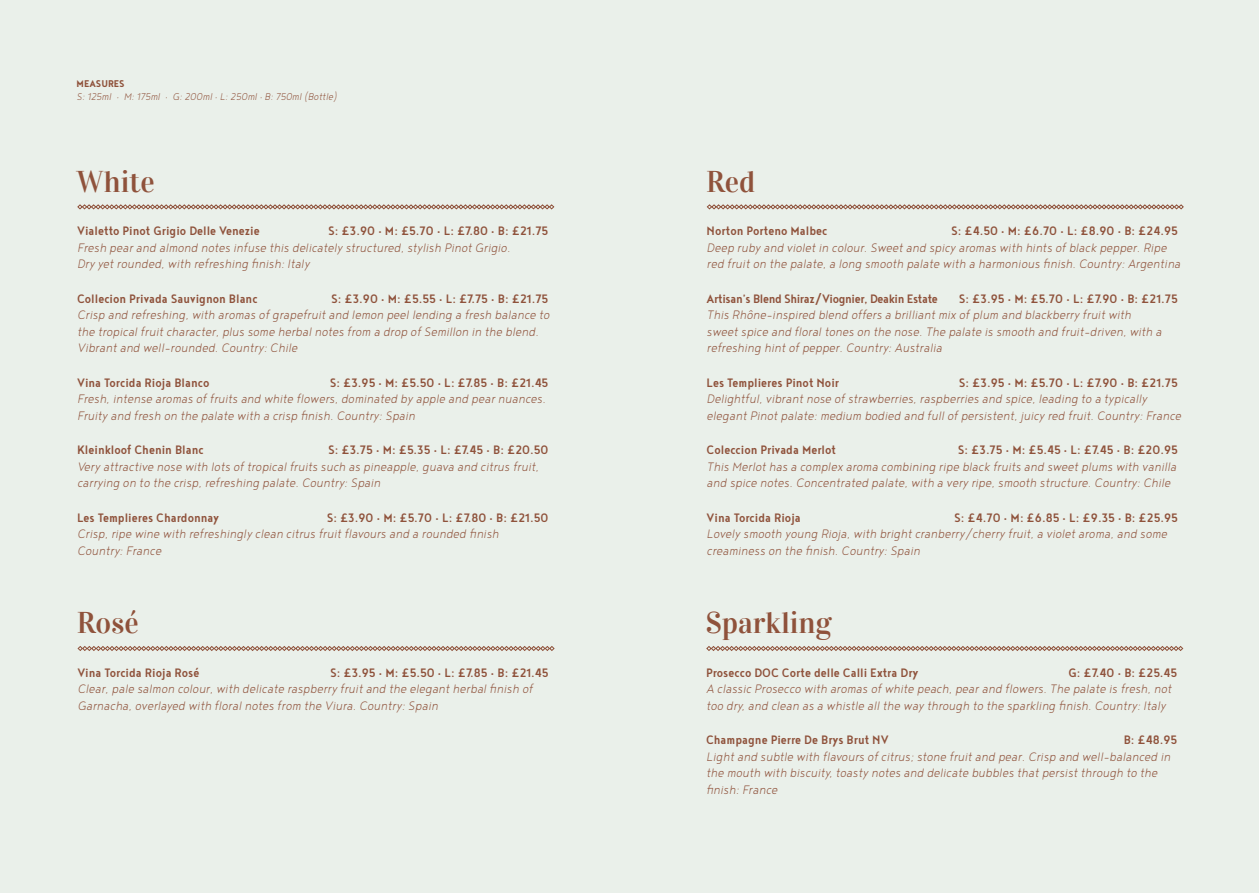
<style>
.page{position:relative;width:1259px;height:893px;background:#eaf0ea}
.page>*{position:absolute;margin:0;border:0;box-sizing:border-box;transform-origin:0 0}
.t1{font:30px "Vidaloka";color:#8f523b}
.t2{font:italic 300 15px/16.5px "Noyh Slim";color:#8f523b}
.t3{font:500 15px "Noyh Slim";color:#8f523b}
.t4{font:500 15px "Noyh Slim";letter-spacing:-.025em;color:#8f523b}
.t5{font:italic 300 12px "Noyh Slim";color:#8f523b}
.t6{font:700 12px "Noyh Slim";color:#8f523b}
</style>
<div class="page">
<svg style="left:77px;top:204px;width:477px;height:5px"></svg>
<svg style="left:707px;top:204px;width:476px;height:5px"></svg>
<svg style="left:706px;top:646px;width:477px;height:5px"></svg>
<svg style="left:78px;top:646px;width:476px;height:5px"></svg>
<p class="t6" style="left:77px;top:76px;width:50px">MEASURES</p>
<p class="t5" style="left:77px;top:90px;width:262px">S: 125ml • M: 175ml • G: 200ml • L: 250ml • B: 750ml (Bottle)</p>
<p class="t1" style="left:77px;top:163px;width:80px">White</p>
<p class="t1" style="left:706px;top:163px;width:51px">Red</p>
<p class="t3" style="left:77px;top:222px;width:184px">Vialetto Pinot Grigio Delle Venezie</p>
<p class="t3" style="left:328px;top:222px;width:221px">S: £3.90 • M: £5.70 • L: £7.80 • B: £21.75</p>
<p class="t2" style="left:77px;top:239px;width:435px">Fresh pear and almond notes infuse this delicately structured, stylish Pinot Grigio.</p>
<p class="t2" style="left:77px;top:255px;width:234px">Dry yet rounded, with refreshing finish: Italy</p>
<p class="t3" style="left:77px;top:290px;width:182px">Collecion Privada Sauvignon Blanc</p>
<p class="t3" style="left:331px;top:290px;width:218px">S: £3.90 • M: £5.55 • L: £7.75 • B: £21.75</p>
<p class="t2" style="left:77px;top:306px;width:474px">Crisp and refreshing, with aromas of grapefruit and lemon peel lending a fresh balance to the tropical fruit character, plus some herbal notes from a drop of Semillon in the blend.<br>Vibrant and well-rounded. Country: Chile</p>
<p class="t3" style="left:77px;top:374px;width:134px">Vina Torcida Rioja Blanco</p>
<p class="t3" style="left:330px;top:374px;width:220px">S: £3.95 • M: £5.50 • L: £7.85 • B: £21.45</p>
<p class="t2" style="left:77px;top:390px;width:470px">Fresh, intense aromas of fruits and white flowers, dominated by apple and pear nuances.<br>Fruity and fresh on the palate with a crisp finish. Country: Spain</p>
<p class="t3" style="left:77px;top:441px;width:128px">Kleinkloof Chenin Blanc</p>
<p class="t3" style="left:328px;top:441px;width:222px">S: £3.75 • M: £5.35 • L: £7.45 • B: £20.50</p>
<p class="t2" style="left:77px;top:458px;width:463px">Very attractive nose with lots of tropical fruits such as pineapple, guava and citrus fruit, carrying on to the crisp, refreshing palate. Country: Spain</p>
<p class="t3" style="left:77px;top:509px;width:144px">Les Templieres Chardonnay</p>
<p class="t3" style="left:327px;top:509px;width:223px">S: £3.90 • M: £5.70 • L: £7.80 • B: £21.50</p>
<p class="t2" style="left:77px;top:525px;width:423px">Crisp, ripe wine with refreshingly clean citrus fruit flavours and a rounded finish</p>
<p class="t2" style="left:77px;top:542px;width:86px">Country: France</p>
<p class="t3" style="left:706px;top:222px;width:122px">Norton Porteno Malbec</p>
<p class="t3" style="left:951px;top:222px;width:228px">S: £4.50 • M: £6.70 • L: £8.90 • B: £24.95</p>
<p class="t2" style="left:706px;top:239px;width:475px">Deep ruby and violet in colour. Sweet and spicy aromas with hints of black pepper. Ripe red fruit on the palate, a long smooth palate with a harmonious finish. Country: Argentina</p>
<p class="t4" style="left:706px;top:290px;width:233px">Artisan’s Blend Shiraz/Viognier, Deakin Estate</p>
<p class="t3" style="left:959px;top:290px;width:220px">S: £3.95 • M: £5.70 • L: £7.90 • B: £21.75</p>
<p class="t2" style="left:706px;top:306px;width:457px">This Rhône-inspired blend offers a brilliant mix of plum and blackberry fruit with sweet spice and floral tones on the nose. The palate is smooth and fruit-driven, with a refreshing hint of pepper. Country: Australia</p>
<p class="t3" style="left:706px;top:374px;width:134px">Les Templieres Pinot Noir</p>
<p class="t3" style="left:959px;top:374px;width:220px">S: £3.95 • M: £5.70 • L: £7.90 • B: £21.75</p>
<p class="t2" style="left:706px;top:390px;width:476px">Delightful, vibrant nose of strawberries, raspberries and spice, leading to a typically elegant Pinot palate: medium bodied and full of persistent, juicy red fruit. Country: France</p>
<p class="t3" style="left:706px;top:441px;width:131px">Coleccion Privada Merlot</p>
<p class="t3" style="left:958px;top:441px;width:221px">S: £3.75 • M: £5.45 • L: £7.45 • B: £20.95</p>
<p class="t2" style="left:706px;top:458px;width:471px">This Merlot has a complex aroma combining ripe black fruits and sweet plums with vanilla and spice notes. Concentrated palate, with a very ripe, smooth structure. Country: Chile</p>
<p class="t3" style="left:706px;top:509px;width:96px">Vina Torcida Rioja</p>
<p class="t3" style="left:954px;top:509px;width:225px">S: £4.70 • M: £6.85 • L: £9.35 • B: £25.95</p>
<p class="t2" style="left:706px;top:525px;width:462px">Lovely smooth young Rioja, with bright cranberry/cherry fruit, a violet aroma, and some creaminess on the finish. Country: Spain</p>
<p class="t1" style="left:77px;top:605px;width:64px">Rosé</p>
<p class="t1" style="left:705px;top:605px;width:128px">Sparkling</p>
<p class="t3" style="left:77px;top:664px;width:124px">Vina Torcida Rioja Rosé</p>
<p class="t3" style="left:330px;top:664px;width:220px">S: £3.95 • M: £5.50 • L: £7.85 • B: £21.45</p>
<p class="t2" style="left:77px;top:680px;width:457px">Clear, pale salmon colour, with delicate raspberry fruit and the elegant herbal finish of<br>Garnacha, overlayed with floral notes from the Viura. Country: Spain</p>
<p class="t3" style="left:706px;top:664px;width:214px">Prosecco DOC Corte delle Calli Extra Dry</p>
<p class="t3" style="left:1068px;top:664px;width:110px">G: £7.40 • B: £25.45</p>
<p class="t2" style="left:706px;top:680px;width:467px">A classic Prosecco with aromas of white peach, pear and flowers. The palate is fresh, not too dry, and clean as a whistle all the way through to the sparkling finish. Country: Italy</p>
<p class="t3" style="left:706px;top:731px;width:184px">Champagne Pierre De Brys Brut NV</p>
<p class="t3" style="left:1123px;top:731px;width:55px">B: £48.95</p>
<p class="t2" style="left:706px;top:748px;width:466px">Light and subtle with flavours of citrus; stone fruit and pear. Crisp and well-balanced in the mouth with biscuity, toasty notes and delicate bubbles that persist through to the finish: France</p>
</div>
